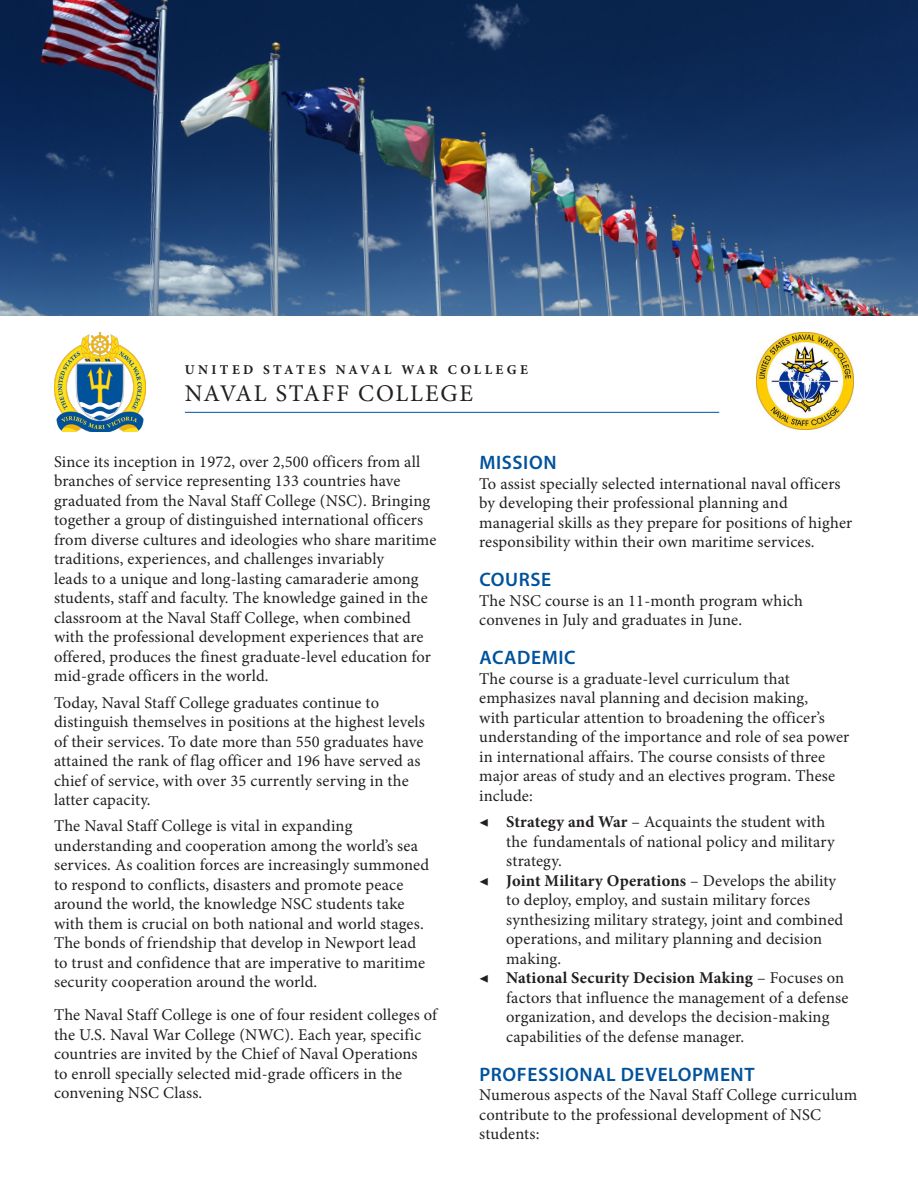
<style>
.page{position:relative;width:918px;height:1188px;background:#fff}
.page>*{position:absolute;margin:0;border:0;box-sizing:border-box;transform-origin:0 0}
.t1{font:24px "Minion Pro";letter-spacing:.075em;color:#231f20}
.t2{font:600 19.5px "Myriad Pro";letter-spacing:.03em;color:#01529b}
.t3{font:16.5px/19.5px "Minion Pro";letter-spacing:.01em;color:#231f20}
.t4{font:700 13.5px "Minion Pro";letter-spacing:.25em;color:#231f20}
.s1{font-weight:700}
</style>
<div class="page">
<hr style="left:185px;top:412px;width:534px;height:1px;background:#01529b">
<img style="left:54px;top:333px;width:91px;height:99px">
<img style="left:0;top:0;width:918px;height:315px">
<img style="left:757px;top:333px;width:97px;height:97px">
<p class="t4" style="left:185px;top:360px;width:344px">UNITED STATES NAVAL WAR COLLEGE</p>
<p class="t1" style="left:185px;top:377px;width:290px">NAVAL STAFF COLLEGE</p>
<p class="t3" style="left:54px;top:452px;width:384px">Since its inception in 1972, over 2,500 officers from all branches of service representing 133 countries have graduated from the Naval Staff College (NSC). Bringing together a group of distinguished international officers from diverse cultures and ideologies who share maritime traditions, experiences, and challenges invariably<br>leads to a unique and long-lasting camaraderie among students, staff and faculty. The knowledge gained in the classroom at the Naval Staff College, when combined with the professional development experiences that are offered, produces the finest graduate-level education for mid-grade officers in the world.</p>
<p class="t3" style="left:54px;top:693px;width:372px">Today, Naval Staff College graduates continue to distinguish themselves in positions at the highest levels of their services. To date more than 550 graduates have attained the rank of flag officer and 196 have served as chief of service, with over 35 currently serving in the latter capacity.</p>
<p class="t3" style="left:54px;top:816px;width:377px">The Naval Staff College is vital in expanding understanding and cooperation among the world’s sea services. As coalition forces are increasingly summoned to respond to conflicts, disasters and promote peace around the world, the knowledge NSC students take with them is crucial on both national and world stages.<br>The bonds of friendship that develop in Newport lead to trust and confidence that are imperative to maritime security cooperation around the world.</p>
<p class="t3" style="left:54px;top:1005px;width:385px">The Naval Staff College is one of four resident colleges of the U.S. Naval War College (NWC). Each year, specific countries are invited by the Chief of Naval Operations<br>to enroll specially selected mid-grade officers in the convening NSC Class.</p>
<p class="t2" style="left:479px;top:450px;width:79px">MISSION</p>
<p class="t3" style="left:479px;top:474px;width:375px">To assist specially selected international naval officers by developing their professional planning and managerial skills as they prepare for positions of higher responsibility within their own maritime services.</p>
<p class="t2" style="left:479px;top:567px;width:73px">COURSE</p>
<p class="t3" style="left:479px;top:591px;width:325px">The NSC course is an 11-month program which convenes in July and graduates in June.</p>
<p class="t2" style="left:479px;top:645px;width:98px">ACADEMIC</p>
<p class="t3" style="left:479px;top:669px;width:372px">The course is a graduate-level curriculum that emphasizes naval planning and decision making,<br>with particular attention to broadening the officer’s understanding of the importance and role of sea power in international affairs. The course consists of three major areas of study and an electives program. These include:</p>
<p class="t3" style="left:506px;top:812px;width:330px;text-indent:-27px">◀ <span class="s1">Strategy and War</span> – Acquaints the student with the fundamentals of national policy and military strategy.</p>
<p class="t3" style="left:506px;top:871px;width:339px;text-indent:-27px">◀ <span class="s1">Joint Military Operations</span> – Develops the ability to deploy, employ, and sustain military forces synthesizing military strategy, joint and combined operations, and military planning and decision making.</p>
<p class="t3" style="left:506px;top:968px;width:344px;text-indent:-27px">◀ <span class="s1">National Security Decision Making</span> – Focuses on factors that influence the management of a defense organization, and develops the decision-making capabilities of the defense manager.</p>
<p class="t2" style="left:479px;top:1062px;width:277px">PROFESSIONAL DEVELOPMENT</p>
<p class="t3" style="left:479px;top:1085px;width:380px">Numerous aspects of the Naval Staff College curriculum contribute to the professional development of NSC students:</p>
</div>
